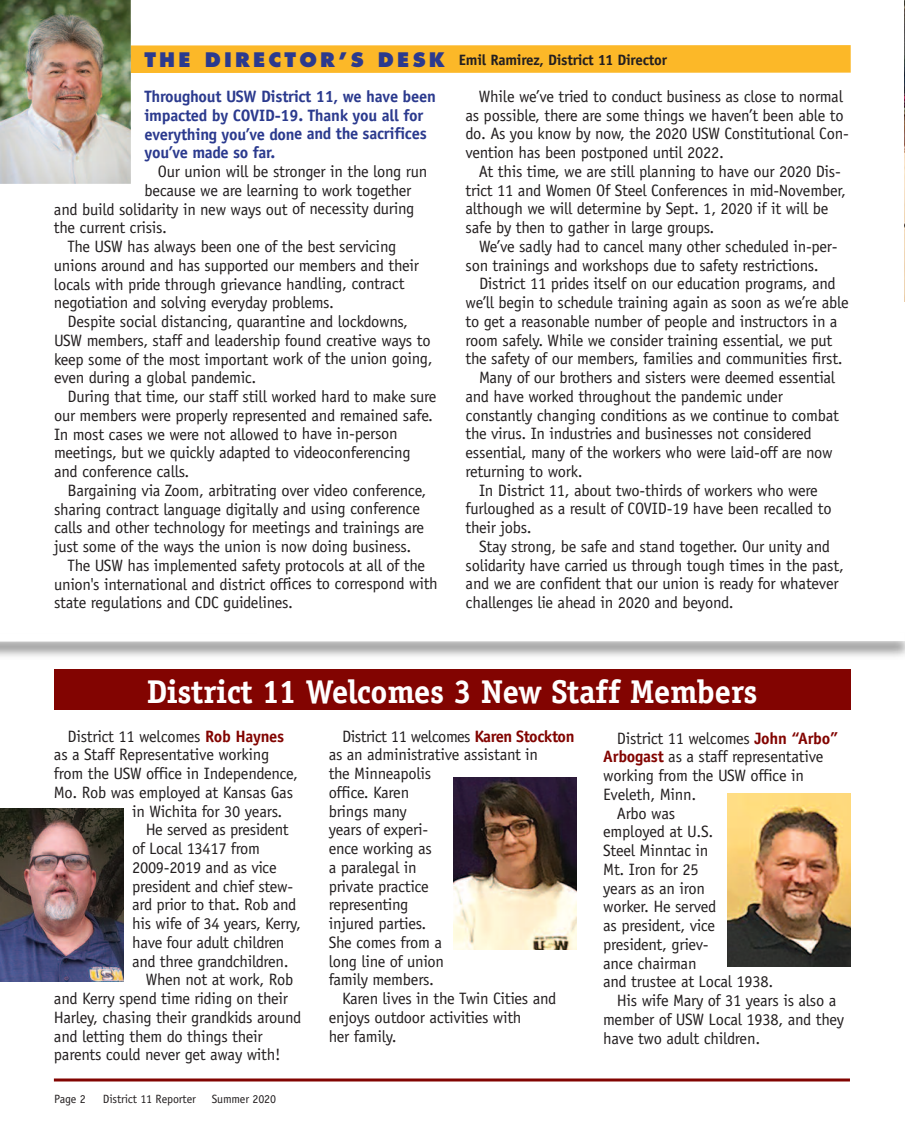
<style>
.page{position:relative;width:905px;height:1134px;background:#fff}
.page>*{position:absolute;margin:0;border:0;box-sizing:border-box;transform-origin:0 0}
.t1{font:700 33px "Officina Serif";letter-spacing:-.01em;color:#fff}
.t2{font:16.5px/18.8px "Officina Sans";letter-spacing:-.015em;color:#231f20}
.t3{font:700 16.5px/18.8px "Officina Sans";letter-spacing:-.015em;color:#2b3a8e}
.t4{font:700 15px "Officina Sans";letter-spacing:-.015em;color:#231f20}
.t5{font:12px "Officina Sans";letter-spacing:-.01em;color:#231f20}
.s1{font-family:"Futura";font-weight:800;font-size:19.5px;color:#2b3a8e}
.s2{font-weight:700;color:#820401}
</style>
<div class="page">
<img style="left:904px;top:0;width:1px;height:302px">
<div style="left:116px;top:45px;width:734px;height:28px;background:#fcb828"></div>
<svg style="left:0;top:641px;width:904px;height:1px"></svg>
<img style="left:0;top:0;width:131px;height:184px">
<div style="left:54px;top:669px;width:796px;height:41px;background:#820401"></div>
<img style="left:0;top:809px;width:123px;height:172px">
<img style="left:453px;top:777px;width:123px;height:173px">
<img style="left:727px;top:793px;width:124px;height:173px">
<svg style="left:54px;top:1078px;width:796px;height:4px;background:#a14240"></svg>
<p class="t4" style="left:144px;top:55px;width:524px"><span class="s1">T H E D I R E C T O R ’ S D E S K</span> Emil Ramirez, District 11 Director</p>
<p class="t3" style="left:144px;top:88px;width:293px">Throughout USW District 11, we have been impacted by COVID-19. Thank you all for everything you’ve done and the sacrifices you’ve made so far.</p>
<p class="t2" style="left:158px;top:163px;width:271px">Our union will be stronger in the long run</p>
<p class="t2" style="left:144px;top:182px;width:268px">because we are learning to work together</p>
<p class="t2" style="left:54px;top:201px;width:362px">and build solidarity in new ways out of necessity during</p>
<p class="t2" style="left:54px;top:220px;width:114px">the current crisis.</p>
<p class="t2" style="left:67px;top:238px;width:330px">The USW has always been one of the best servicing</p>
<p class="t2" style="left:54px;top:257px;width:366px">unions around and has supported our members and their</p>
<p class="t2" style="left:54px;top:276px;width:352px">locals with pride through grievance handling, contract</p>
<p class="t2" style="left:54px;top:295px;width:281px">negotiation and solving everyday problems.</p>
<p class="t2" style="left:67px;top:313px;width:342px">Despite social distancing, quarantine and lockdowns,</p>
<p class="t2" style="left:54px;top:332px;width:378px">USW members, staff and leadership found creative ways to</p>
<p class="t2" style="left:54px;top:351px;width:380px">keep some of the most important work of the union going,</p>
<p class="t2" style="left:54px;top:370px;width:204px">even during a global pandemic.</p>
<p class="t2" style="left:68px;top:388px;width:370px">During that time, our staff still worked hard to make sure</p>
<p class="t2" style="left:54px;top:407px;width:380px">our members were properly represented and remained safe.</p>
<p class="t2" style="left:54px;top:426px;width:345px">In most cases we were not allowed to have in-person</p>
<p class="t2" style="left:54px;top:445px;width:358px">meetings, but we quickly adapted to videoconferencing</p>
<p class="t2" style="left:54px;top:463px;width:137px">and conference calls.</p>
<p class="t2" style="left:68px;top:482px;width:360px">Bargaining via Zoom, arbitrating over video conference,</p>
<p class="t2" style="left:54px;top:501px;width:367px">sharing contract language digitally and using conference</p>
<p class="t2" style="left:54px;top:520px;width:371px">calls and other technology for meetings and trainings are</p>
<p class="t2" style="left:54px;top:538px;width:359px">just some of the ways the union is now doing business.</p>
<p class="t2" style="left:68px;top:557px;width:359px">The USW has implemented safety protocols at all of the</p>
<p class="t2" style="left:54px;top:576px;width:385px">union's international and district offices to correspond with</p>
<p class="t2" style="left:54px;top:595px;width:240px">state regulations and CDC guidelines.</p>
<p class="t2" style="left:465px;top:88px;width:385px;text-indent:13px">While we’ve tried to conduct business as close to normal as possible, there are some things we haven’t been able to do. As you know by now, the 2020 USW Constitutional Con&shy;vention has been postponed until 2022.</p>
<p class="t2" style="left:465px;top:163px;width:382px;text-indent:13px">At this time, we are still planning to have our 2020 Dis&shy;trict 11 and Women Of Steel Conferences in mid-November, although we will determine by Sept. 1, 2020 if it will be safe by then to gather in large groups.</p>
<p class="t2" style="left:465px;top:238px;width:374px;text-indent:13px">We’ve sadly had to cancel many other scheduled in-per&shy;son trainings and workshops due to safety restrictions.</p>
<p class="t2" style="left:479px;top:276px;width:358px">District 11 prides itself on our education programs, and</p>
<p class="t2" style="left:465px;top:294px;width:385px">we’ll begin to schedule training again as soon as we’re able</p>
<p class="t2" style="left:465px;top:313px;width:373px">to get a reasonable number of people and instructors in a</p>
<p class="t2" style="left:465px;top:332px;width:368px">room safely. While we consider training essential, we put</p>
<p class="t2" style="left:465px;top:351px;width:379px">the safety of our members, families and communities first.</p>
<p class="t2" style="left:479px;top:369px;width:357px">Many of our brothers and sisters were deemed essential</p>
<p class="t2" style="left:465px;top:388px;width:319px">and have worked throughout the pandemic under</p>
<p class="t2" style="left:465px;top:407px;width:375px">constantly changing conditions as we continue to combat</p>
<p class="t2" style="left:465px;top:426px;width:348px">the virus. In industries and businesses not considered</p>
<p class="t2" style="left:465px;top:444px;width:368px">essential, many of the workers who were laid-off are now</p>
<p class="t2" style="left:465px;top:463px;width:119px">returning to work.</p>
<p class="t2" style="left:479px;top:482px;width:340px">In District 11, about two-thirds of workers who were</p>
<p class="t2" style="left:465px;top:501px;width:367px">furloughed as a result of COVID-19 have been recalled to</p>
<p class="t2" style="left:465px;top:520px;width:68px">their jobs.</p>
<p class="t2" style="left:479px;top:538px;width:352px">Stay strong, be safe and stand together. Our unity and</p>
<p class="t2" style="left:465px;top:557px;width:380px">solidarity have carried us through tough times in the past,</p>
<p class="t2" style="left:465px;top:576px;width:374px">and we are confident that our union is ready for whatever</p>
<p class="t2" style="left:465px;top:595px;width:269px">challenges lie ahead in 2020 and beyond.</p>
<h1 class="t1" style="left:147px;top:679px;width:612px">District 11 Welcomes 3 New Staff Members</h1>
<p class="t2" style="left:67px;top:728px;width:218px">District 11 welcomes <span class="s2">Rob Haynes</span></p>
<p class="t2" style="left:54px;top:747px;width:217px">as a Staff Representative working</p>
<p class="t2" style="left:54px;top:766px;width:245px">from the USW office in Independence,</p>
<p class="t2" style="left:54px;top:784px;width:241px">Mo. Rob was employed at Kansas Gas</p>
<p class="t2" style="left:132px;top:803px;width:152px">in Wichita for 30 years.</p>
<p class="t2" style="left:146px;top:822px;width:144px">He served as president</p>
<p class="t2" style="left:132px;top:841px;width:129px">of Local 13417 from</p>
<p class="t2" style="left:132px;top:859px;width:146px">2009-2019 and as vice</p>
<p class="t2" style="left:132px;top:878px;width:162px">president and chief stew-</p>
<p class="t2" style="left:132px;top:897px;width:166px">ard prior to that. Rob and</p>
<p class="t2" style="left:132px;top:916px;width:170px">his wife of 34 years, Kerry,</p>
<p class="t2" style="left:132px;top:934px;width:154px">have four adult children</p>
<p class="t2" style="left:132px;top:953px;width:158px">and three grandchildren.</p>
<p class="t2" style="left:146px;top:972px;width:149px">When not at work, Rob</p>
<p class="t2" style="left:54px;top:991px;width:236px">and Kerry spend time riding on their</p>
<p class="t2" style="left:54px;top:1009px;width:249px">Harley, chasing their grandkids around</p>
<p class="t2" style="left:54px;top:1028px;width:210px">and letting them do things their</p>
<p class="t2" style="left:54px;top:1047px;width:228px">parents could never get away with!</p>
<p class="t5" style="left:54px;top:1094px;width:33px">Page 2</p>
<p class="t5" style="left:103px;top:1094px;width:95px">District 11 Reporter</p>
<p class="t5" style="left:212px;top:1094px;width:66px">Summer 2020</p>
<p class="t2" style="left:328px;top:728px;width:247px;text-indent:14px">District 11 welcomes <span class="s2">Karen Stockton </span>as an administrative assistant in<br>the Minneapolis<br>office. Karen<br>brings many<br>years of experi-<br>ence working as<br>a paralegal in<br>private practice<br>representing<br>injured parties.<br>She comes from a<br>long line of union<br>family members.</p>
<p class="t2" style="left:329px;top:991px;width:229px;text-indent:13px">Karen lives in the Twin Cities and enjoys outdoor activities with<br>her family.</p>
<p class="t2" style="left:616px;top:730px;width:223px">District 11 welcomes <span class="s2">John “Arbo”</span></p>
<p class="t2" style="left:603px;top:749px;width:222px"><span class="s2">Arbogast</span> as a staff representative</p>
<p class="t2" style="left:603px;top:768px;width:202px">working from the USW office in</p>
<p class="t2" style="left:603px;top:786px;width:95px">Eveleth, Minn.</p>
<p class="t2" style="left:616px;top:805px;width:60px">Arbo was</p>
<p class="t2" style="left:603px;top:824px;width:112px">employed at U.S.</p>
<p class="t2" style="left:603px;top:843px;width:107px">Steel Minntac in</p>
<p class="t2" style="left:603px;top:861px;width:97px">Mt. Iron for 25</p>
<p class="t2" style="left:603px;top:880px;width:103px">years as an iron</p>
<p class="t2" style="left:603px;top:899px;width:115px">worker. He served</p>
<p class="t2" style="left:603px;top:918px;width:113px">as president, vice</p>
<p class="t2" style="left:603px;top:936px;width:107px">president, griev-</p>
<p class="t2" style="left:603px;top:955px;width:95px">ance chairman</p>
<p class="t2" style="left:603px;top:974px;width:172px">and trustee at Local 1938.</p>
<p class="t2" style="left:616px;top:993px;width:221px">His wife Mary of 31 years is also a</p>
<p class="t2" style="left:603px;top:1011px;width:242px">member of USW Local 1938, and they</p>
<p class="t2" style="left:603px;top:1030px;width:158px">have two adult children.</p>
</div>
